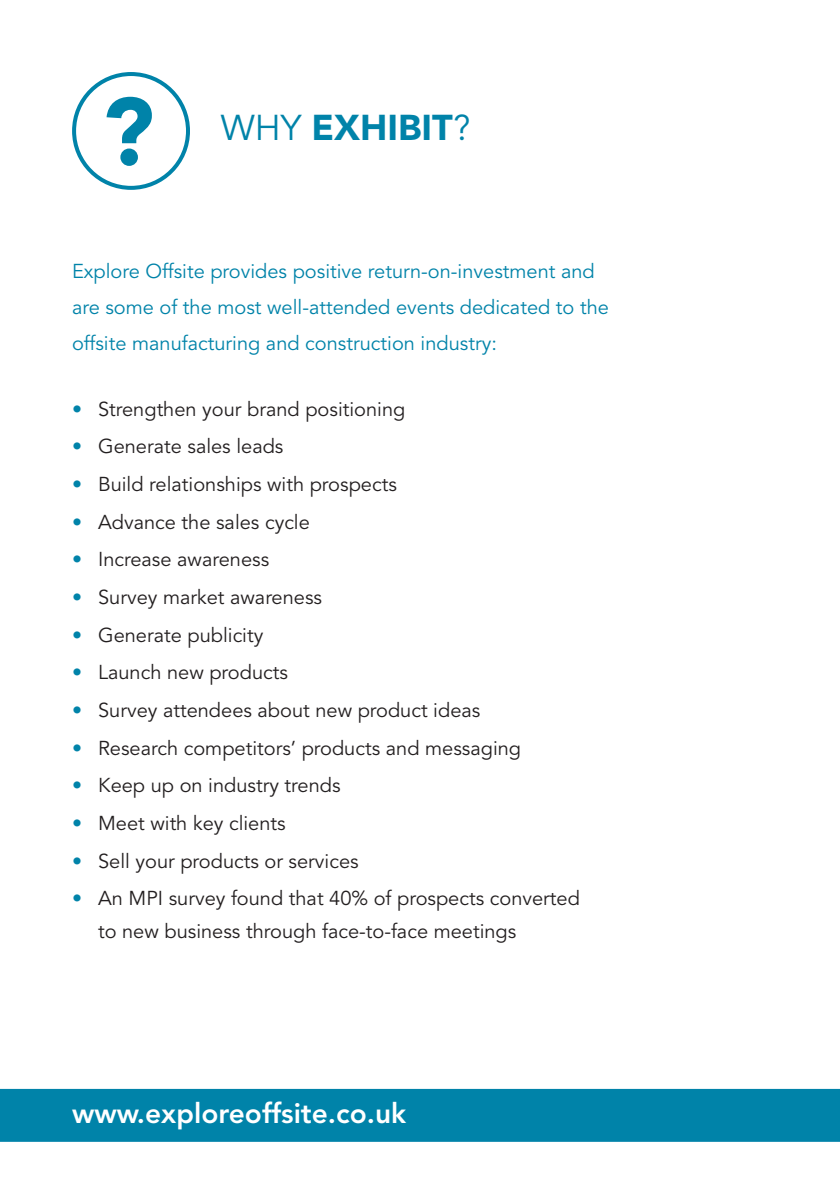
<style>
.page{position:relative;width:840px;height:1191px;background:#fff}
.page>*{position:absolute;margin:0;border:0;box-sizing:border-box;transform-origin:0 0}
.t1{font:900 94.4px "Avenir";color:#0083a9}
.t2{font:900 35.6px "Avenir";color:#0083a9}
.t3{font:800 28px "Avenir";color:#fff}
.t4{font:20px/32px "Avenir";color:#231f20}
.t5{font:20px/36px "Avenir";color:#0083a9}
.s1{font-weight:400}
.s2{color:#0083a9}
</style>
<div class="page">
<div style="left:0;top:1089px;width:839px;height:52px;background:#0083a9"></div>
<div style="left:72px;top:72px;width:118px;height:118px;border:4px solid #0083a9;border-radius:50%"></div>
<h1 class="t1" style="left:101px;top:75px;width:55px">?</h1>
<h2 class="t2" style="left:221px;top:106px;width:251px"><span class="s1">WHY</span> EXHIBIT<span class="s1">?</span></h2>
<p class="t5" style="left:72px;top:253px;width:538px">Explore Offsite provides positive return-on-investment and are some of the most well-attended events dedicated to the offsite manufacturing and construction industry:</p>
<p class="t4" style="left:72px;top:393px;width:334px"><span class="s2">•</span> Strengthen your brand positioning</p>
<p class="t4" style="left:72px;top:431px;width:213px"><span class="s2">•</span> Generate sales leads</p>
<p class="t4" style="left:72px;top:468px;width:326px"><span class="s2">•</span> Build relationships with prospects</p>
<p class="t4" style="left:72px;top:506px;width:239px"><span class="s2">•</span> Advance the sales cycle</p>
<p class="t4" style="left:72px;top:544px;width:198px"><span class="s2">•</span> Increase awareness</p>
<p class="t4" style="left:72px;top:581px;width:251px"><span class="s2">•</span> Survey market awareness</p>
<p class="t4" style="left:72px;top:619px;width:193px"><span class="s2">•</span> Generate publicity</p>
<p class="t4" style="left:72px;top:657px;width:217px"><span class="s2">•</span> Launch new products</p>
<p class="t4" style="left:72px;top:694px;width:409px"><span class="s2">•</span> Survey attendees about new product ideas</p>
<p class="t4" style="left:72px;top:732px;width:450px"><span class="s2">•</span> Research competitors’ products and messaging</p>
<p class="t4" style="left:72px;top:770px;width:270px"><span class="s2">•</span> Keep up on industry trends</p>
<p class="t4" style="left:72px;top:807px;width:215px"><span class="s2">•</span> Meet with key clients</p>
<p class="t4" style="left:72px;top:845px;width:288px"><span class="s2">•</span> Sell your products or services</p>
<p class="t4" style="left:98px;top:883px;width:483px;text-indent:-26px"><span class="s2">•</span> An MPI survey found that 40% of prospects converted to new business through face-to-face meetings</p>
<h3 class="t3" style="left:72px;top:1096px;width:335px">www.exploreoffsite.co.uk</h3>
</div>
